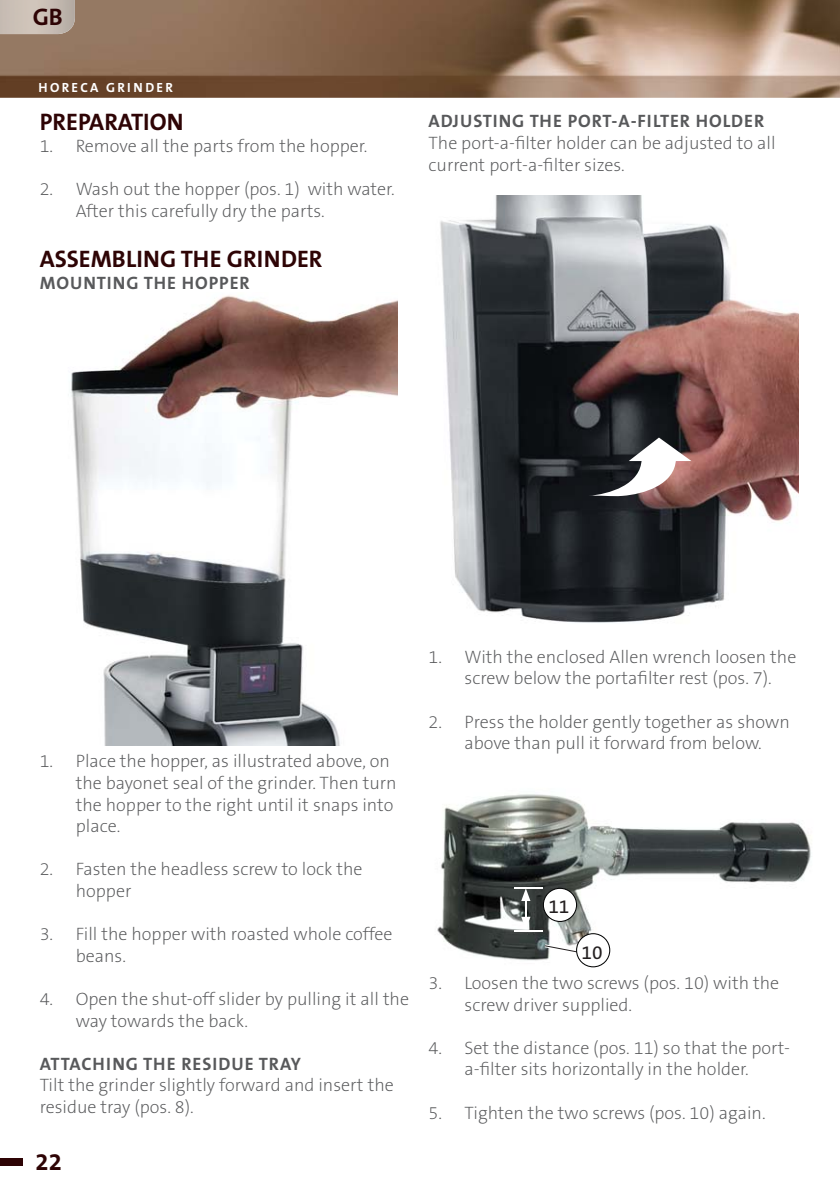
<style>
.page{position:relative;width:840px;height:1191px;background:#fff}
.page>*{position:absolute;margin:0;border:0;box-sizing:border-box;transform-origin:0 0}
.t1{font:700 24px "The Sans B7";color:#2e0405}
.t2{font:19.2px "The Sans B5 Plain";color:#231f20}
.t3{font:200 18px/21.6px "The Sans B2";color:#58595b}
.t4{font:700 18px "The Sans B7";letter-spacing:.05em;color:#58595b}
.t5{font:700 13.4px "The Sans B7";letter-spacing:.17em;color:#fff}
</style>
<div class="page">
<img style="left:0;top:0;width:839px;height:98px">
<img style="left:0;top:0;width:75px;height:34px">
<div style="left:0;top:1158px;width:23px;height:7px;background:#2e0405"></div>
<img style="left:71px;top:295px;width:326px;height:450px">
<img style="left:440px;top:196px;width:357px;height:427px">
<svg style="left:587px;top:437px;width:104px;height:60px"></svg>
<img style="left:428px;top:774px;width:391px;height:191px;border-radius:24px">
<svg style="left:513px;top:887px;width:97px;height:80px"></svg>
<h1 class="t1" style="left:33px;top:5px;width:32px">GB</h1>
<p class="t5" style="left:39px;top:80px;width:136px">HORECA GRINDER</p>
<h1 class="t1" style="left:40px;top:110px;width:145px">PREPARATION</h1>
<p class="t3" style="left:40px;top:136px;width:329px">1. Remove all the parts from the hopper.</p>
<p class="t3" style="left:76px;top:179px;width:320px;text-indent:-36px">2. Wash out the hopper (pos. 1) with water.<br>After this carefully dry the parts.</p>
<h1 class="t1" style="left:40px;top:247px;width:284px">ASSEMBLING THE GRINDER</h1>
<p class="t4" style="left:40px;top:274px;width:211px">MOUNTING THE HOPPER</p>
<p class="t4" style="left:428px;top:112px;width:337px">ADJUSTING THE PORT-A-FILTER HOLDER</p>
<p class="t3" style="left:428px;top:133px;width:348px">The port-a-filter holder can be adjusted to all current port-a-filter sizes.</p>
<p class="t3" style="left:76px;top:751px;width:322px;text-indent:-36px">1. Place the hopper, as illustrated above, on the bayonet seal of the grinder. Then turn the hopper to the right until it snaps into place.</p>
<p class="t3" style="left:76px;top:859px;width:288px;text-indent:-36px">2. Fasten the headless screw to lock the hopper</p>
<p class="t3" style="left:76px;top:924px;width:318px;text-indent:-36px">3. Fill the hopper with roasted whole coffee beans.</p>
<p class="t3" style="left:76px;top:989px;width:334px;text-indent:-36px">4. Open the shut-off slider by pulling it all the way towards the back.</p>
<p class="t4" style="left:40px;top:1054px;width:262px">ATTACHING THE RESIDUE TRAY</p>
<p class="t3" style="left:40px;top:1075px;width:355px">Tilt the grinder slightly forward and insert the residue tray (pos. 8).</p>
<h1 class="t1" style="left:36px;top:1149px;width:28px">22</h1>
<p class="t3" style="left:464px;top:646px;width:333px;text-indent:-36px">1. With the enclosed Allen wrench loosen the screw below the portafilter rest (pos. 7).</p>
<p class="t3" style="left:428px;top:711px;width:363px;text-align:center">2. Press the holder gently together as shown above than pull it forward from below.</p>
<p class="t2" style="left:548px;top:897px;width:23px">11</p>
<p class="t2" style="left:581px;top:942px;width:23px">10</p>
<p class="t3" style="left:464px;top:973px;width:316px;text-indent:-36px">3. Loosen the two screws (pos. 10) with the screw driver supplied.</p>
<p class="t3" style="left:428px;top:1037px;width:363px;text-align:center">4. Set the distance (pos. 11) so that the port&shy;a-filter sits horizontally in the holder.</p>
<p class="t3" style="left:428px;top:1102px;width:338px">5. Tighten the two screws (pos. 10) again.</p>
</div>
